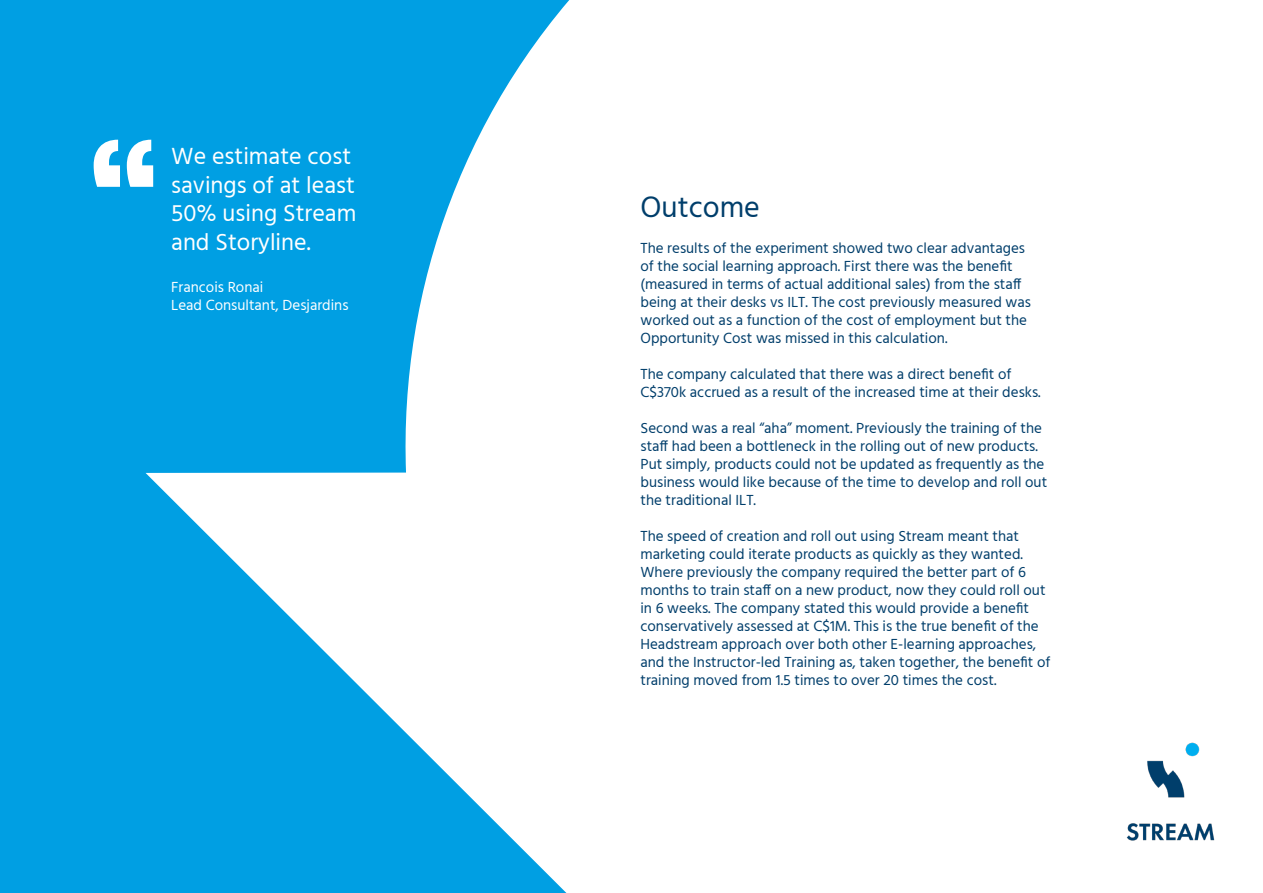
<style>
.page{position:relative;width:1263px;height:893px;background:#fff}
.page>*{position:absolute;margin:0;border:0;box-sizing:border-box;transform-origin:0 0}
.t1{font:30px "Hind";color:#003e6b}
.t2{font:24px/28.8px "Hind";color:#fff}
.t3{font:15px/18px "Hind";color:#003e6b}
.t4{font:15px/18px "Hind";color:#fff}
</style>
<div class="page">
<svg style="left:0;top:0;width:570px;height:893px;fill:#009fe3"></svg>
<svg style="left:94px;top:140px;width:59px;height:47px"></svg>
<img style="left:1126px;top:742px;width:89px;height:99px">
<h2 class="t2" style="left:171px;top:143px;width:187px">We estimate cost savings of at least<br>50% using Stream and Storyline.</h2>
<p class="t4" style="left:171px;top:279px;width:179px">Francois Ronai<br>Lead Consultant, Desjardins</p>
<h1 class="t1" style="left:640px;top:187px;width:121px">Outcome</h1>
<p class="t3" style="left:640px;top:240px;width:392px">The results of the experiment showed two clear advantages of the social learning approach. First there was the benefit (measured in terms of actual additional sales) from the staff being at their desks vs ILT. The cost previously measured was worked out as a function of the cost of employment but the Opportunity Cost was missed in this calculation.</p>
<p class="t3" style="left:640px;top:366px;width:402px">The company calculated that there was a direct benefit of<br>C$370k accrued as a result of the increased time at their desks.</p>
<p class="t3" style="left:640px;top:420px;width:408px">Second was a real “aha” moment. Previously the training of the staff had been a bottleneck in the rolling out of new products.<br>Put simply, products could not be updated as frequently as the business would like because of the time to develop and roll out the traditional ILT.</p>
<p class="t3" style="left:640px;top:528px;width:411px">The speed of creation and roll out using Stream meant that marketing could iterate products as quickly as they wanted.<br>Where previously the company required the better part of 6 months to train staff on a new product, now they could roll out in 6 weeks. The company stated this would provide a benefit conservatively assessed at C$1M. This is the true benefit of the Headstream approach over both other E-learning approaches, and the Instructor-led Training as, taken together, the benefit of training moved from 1.5 times to over 20 times the cost.</p>
</div>
